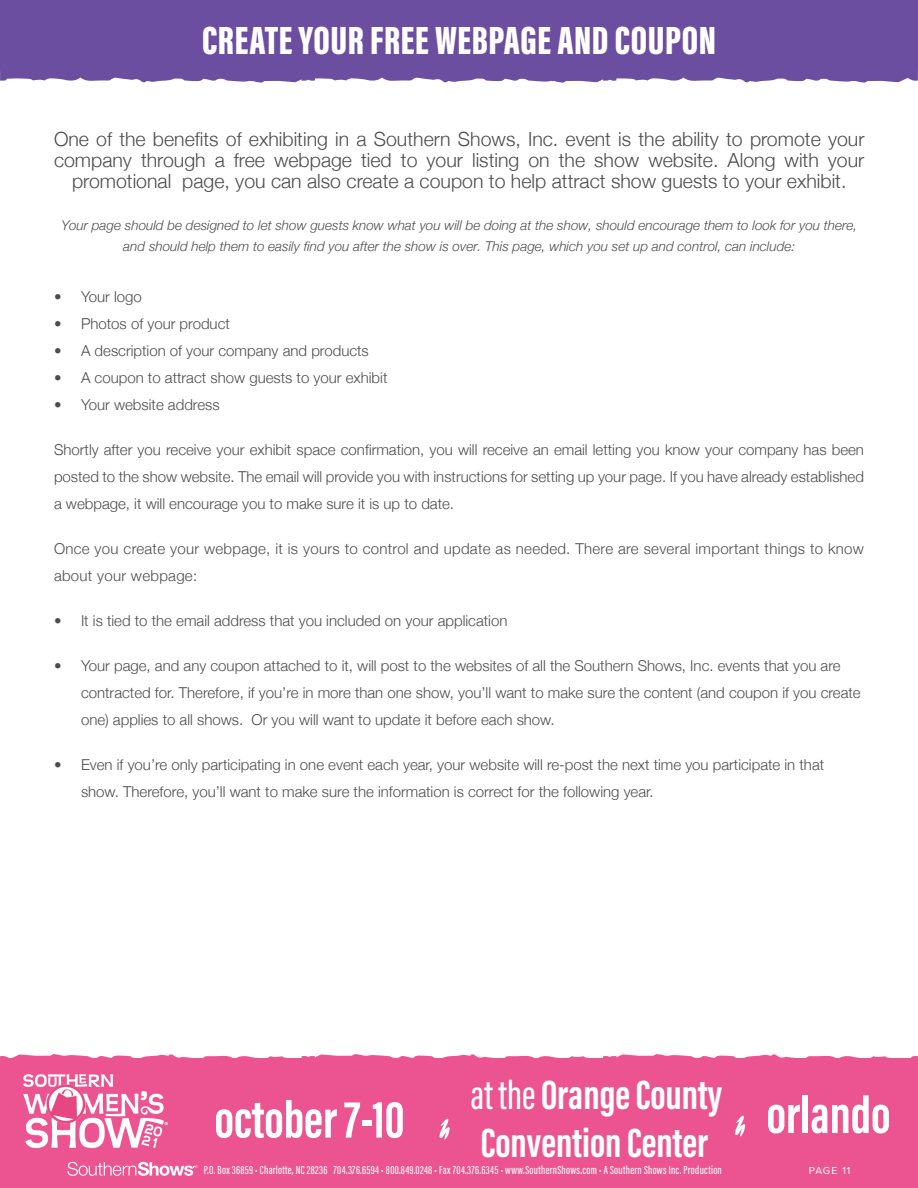
<style>
.page{position:relative;width:918px;height:1188px;background:#fff}
.page>*{position:absolute;margin:0;border:0;box-sizing:border-box;transform-origin:0 0}
.t1{font:700 54px "Acumin Pro Extra Cond";color:#fff}
.t2{font:700 42px/47.7px "Acumin Pro Extra Cond";color:#fff}
.t3{font:900 40.5px "Acumin Pro Extra Cond";letter-spacing:.015em;color:#fff}
.t4{font:300 19.5px/21px "Helvetica Neue";color:#4b4c4d;text-align:center}
.t5{font:300 15px/27px "Helvetica Neue";color:#4b4c4d}
.t6{font:300 15px/27px "Helvetica Neue";letter-spacing:.02em;color:#4b4c4d}
.t7{font:italic 300 13.5px/21px "Helvetica Neue";color:#4b4c4d;text-align:center}
.t8{font:500 12px "Acumin Pro Extra Cond";letter-spacing:.025em;color:#fff}
.t9{font:10.5px "Proxima Nova";letter-spacing:.08em;color:#fff}
.s1{font-weight:500}
.s2{font-size:54px}
</style>
<div class="page">
<svg style="left:0;top:1054px;width:918px;height:5px"></svg>
<div style="left:0;top:1059px;width:918px;height:129px;background:#eb5490"></div>
<div style="left:0;top:0;width:918px;height:63px;background:#6c4ea0"></div>
<svg style="left:0;top:63px;width:918px;height:20px;background:#8066ad"></svg>
<svg style="left:67px;top:1162px;width:131px;height:14px"></svg>
<img style="left:24px;top:1074px;width:143px;height:75px">
<svg style="left:439px;top:1118px;width:11px;height:22px"></svg>
<svg style="left:735px;top:1115px;width:11px;height:22px"></svg>
<p class="t3" style="left:202px;top:15px;width:515px">CREATE YOUR FREE WEBPAGE AND COUPON</p>
<p class="t4" style="left:54px;top:128px;width:812px">One of the benefits of exhibiting in a Southern Shows, Inc. event is the ability to promote your company through a free webpage tied to your listing on the show website. Along with your promotional page, you can also create a coupon to help attract show guests to your exhibit.</p>
<p class="t7" style="left:61px;top:215px;width:797px">Your page should be designed to let show guests know what you will be doing at the show, should encourage them to look for you there, and should help them to easily find you after the show is over. This page, which you set up and control, can include:</p>
<p class="t5" style="left:54px;top:282px;width:89px">• Your logo</p>
<p class="t5" style="left:54px;top:309px;width:177px">• Photos of your product</p>
<p class="t5" style="left:54px;top:336px;width:316px">• A description of your company and products</p>
<p class="t5" style="left:54px;top:363px;width:335px">• A coupon to attract show guests to your exhibit</p>
<p class="t5" style="left:54px;top:390px;width:167px">• Your website address</p>
<p class="t5" style="left:54px;top:435px;width:812px;text-align:justify">Shortly after you receive your exhibit space confi rmation, you will receive an email letting you know your company has been posted to the show website. The email will provide you with instructions for setting up your page. If you have already established a webpage, it will encourage you to make sure it is up to date.</p>
<p class="t6" style="left:54px;top:534px;width:812px">Once you create your webpage, it is yours to control and update as needed. There are several important things to know about your webpage:</p>
<p class="t5" style="left:54px;top:606px;width:455px">• It is tied to the email address that you included on your application</p>
<p class="t5" style="left:81px;top:651px;width:781px;text-indent:-27px">• Your page, and any coupon attached to it, will post to the websites of all the Southern Shows, Inc. events that you are contracted for. Therefore, if you’re in more than one show, you’ll want to make sure the content (and coupon if you create one) applies to all shows. Or you will want to update it before each show.</p>
<p class="t5" style="left:81px;top:750px;width:745px;text-indent:-27px">• Even if you’re only participating in one event each year, your website will re-post the next time you participate in that show. Therefore, you’ll want to make sure the information is correct for the following year.</p>
<h1 class="t1" style="left:214px;top:1086px;width:192px">october 7-10</h1>
<h2 class="t2" style="left:471px;top:1071px;width:421px"><span class="s1">at the</span>Orange County <span class="s2">orlando<br></span>Convention Center</h2>
<p class="t8" style="left:204px;top:1163px;width:520px">P.O. Box 36859 • Charlotte, NC 28236 704.376.6594 • 800.849.0248 • Fax 704.376.6345 • www.SouthernShows.com • A Southern Shows Inc. Production</p>
<p class="t9" style="left:809px;top:1163px;width:43px">PAGE 11</p>
</div>
